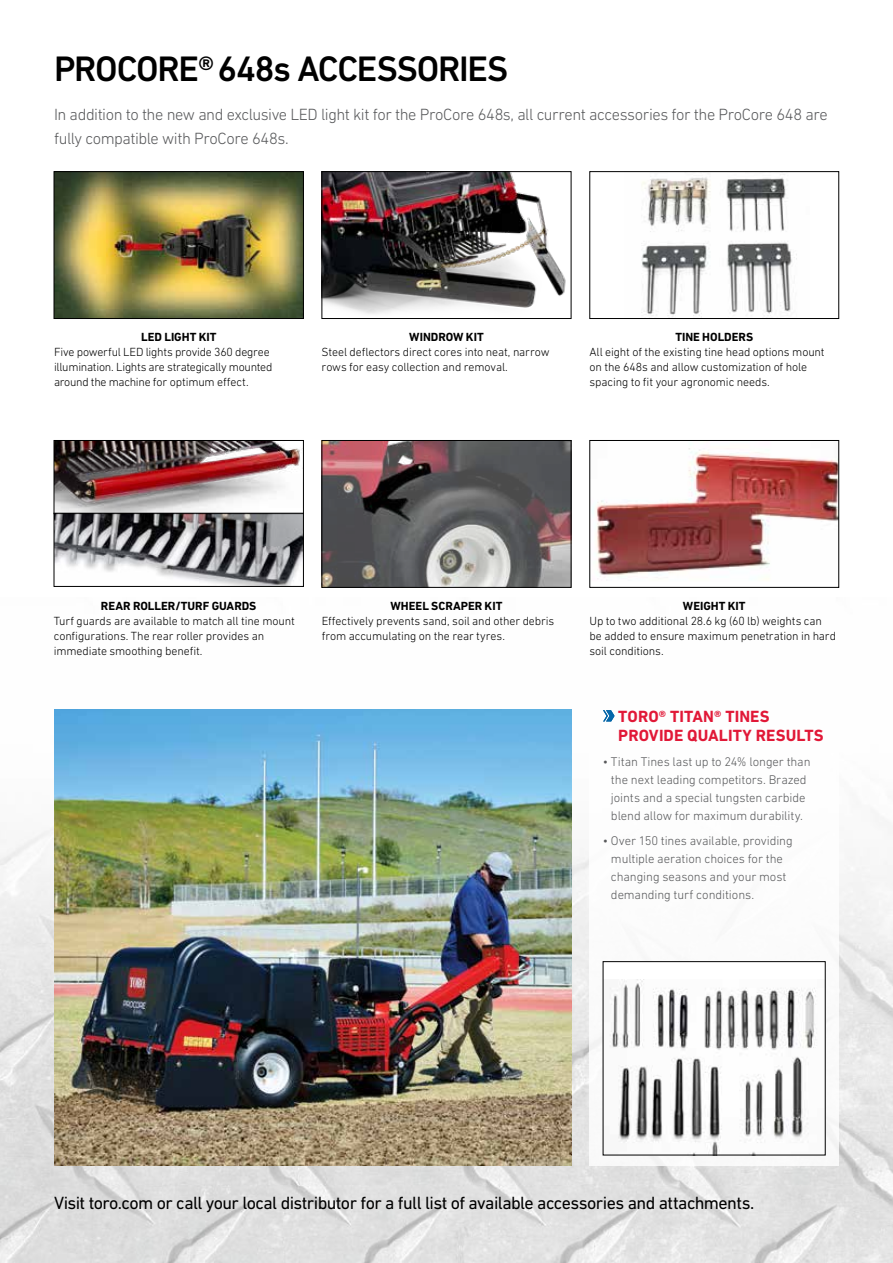
<style>
.page{position:relative;width:893px;height:1263px;background:#fff}
.page>*{position:absolute;margin:0;border:0;box-sizing:border-box;transform-origin:0 0}
.t1{font:500 36px "DIN Next LT Pro";letter-spacing:-.035em;color:#000}
.t2{font:18px "DIN Next LT Pro";letter-spacing:-.03em;color:#000}
.t3{font:300 16.5px/24px "DIN Next LT Pro";letter-spacing:-.025em;color:#58595b}
.t4{font:700 16.5px/19.5px "DIN Next LT Pro";letter-spacing:.005em;color:#e11837}
.t5{font:300 12.75px/18px "DIN Next LT Pro";letter-spacing:-.005em;color:#58595b;text-align:center}
.t6{font:300 12px/15px "DIN Next LT Pro";letter-spacing:-.01em;color:#000}
.t7{font:700 12px "DIN Next LT Pro";color:#000}
</style>
<div class="page">
<img style="left:0;top:709px;width:893px;height:554px">
<div style="left:589px;top:709px;width:250px;height:457px;background:#fff"></div>
<img style="left:609px;top:979px;width:207px;height:174px">
<svg style="left:603px;top:710px;width:11px;height:11px"></svg>
<img style="left:54px;top:709px;width:517px;height:457px">
<img style="left:641px;top:174px;width:156px;height:143px">
<div style="left:589px;top:171px;width:250px;height:148px;border:1px solid #000"></div>
<img style="left:324px;top:173px;width:242px;height:141px">
<div style="left:322px;top:171px;width:249px;height:148px;border:1px solid #000"></div>
<img style="left:324px;top:442px;width:245px;height:144px">
<div style="left:322px;top:440px;width:249px;height:148px;border:1px solid #000"></div>
<img style="left:56px;top:442px;width:246px;height:143px">
<div style="left:54px;top:440px;width:250px;height:74px;border:1px solid #000"></div>
<div style="left:54px;top:513px;width:250px;height:74px;border:1px solid #000"></div>
<img style="left:592px;top:448px;width:245px;height:132px">
<div style="left:589px;top:440px;width:250px;height:148px;border:1px solid #000"></div>
<img style="left:56px;top:173px;width:246px;height:144px">
<div style="left:54px;top:171px;width:250px;height:148px;border:1px solid #000"></div>
<h1 class="t1" style="left:54px;top:48px;width:456px">PROCORE® 648s ACCESSORIES</h1>
<h3 class="t3" style="left:54px;top:103px;width:775px">In addition to the new and exclusive LED light kit for the ProCore 648s, all current accessories for the ProCore 648 are fully compatible with ProCore 648s.</h3>
<p class="t7" style="left:141px;top:330px;width:77px">LED LIGHT KIT</p>
<p class="t6" style="left:54px;top:344px;width:220px">Five powerful LED lights provide 360 degree illumination. Lights are strategically mounted around the machine for optimum effect.</p>
<p class="t7" style="left:409px;top:330px;width:76px">WINDROW KIT</p>
<p class="t6" style="left:322px;top:344px;width:229px">Steel deflectors direct cores into neat, narrow rows for easy collection and removal.</p>
<p class="t7" style="left:675px;top:330px;width:79px">TINE HOLDERS</p>
<p class="t6" style="left:589px;top:344px;width:237px">All eight of the existing tine head options mount on the 648s and allow customization of hole spacing to fit your agronomic needs.</p>
<p class="t7" style="left:101px;top:599px;width:157px">REAR ROLLER/TURF GUARDS</p>
<p class="t6" style="left:54px;top:613px;width:242px">Turf guards are available to match all tine mount configurations. The rear roller provides an immediate smoothing benefit.</p>
<p class="t7" style="left:390px;top:599px;width:113px">WHEEL SCRAPER KIT</p>
<p class="t6" style="left:322px;top:613px;width:234px">Effectively prevents sand, soil and other debris from accumulating on the rear tyres.</p>
<p class="t7" style="left:683px;top:599px;width:64px">WEIGHT KIT</p>
<p class="t6" style="left:590px;top:613px;width:248px">Up to two additional 28.6 kg (60 lb) weights can be added to ensure maximum penetration in hard soil conditions.</p>
<h3 class="t4" style="left:618px;top:706px;width:207px">TORO® TITAN® TINES<br>PROVIDE QUALITY RESULTS</h3>
<p class="t5" style="left:603px;top:752px;width:209px">• Titan Tines last up to 24% longer than the next leading competitors. Brazed joints and a special tungsten carbide blend allow for maximum durability.</p>
<p class="t5" style="left:611px;top:831px;width:183px;text-align:left;text-indent:-8px">• Over 150 tines available, providing multiple aeration choices for the changing seasons and your most demanding turf conditions.</p>
<h2 class="t2" style="left:54px;top:1192px;width:702px">Visit toro.com or call your local distributor for a full list of available accessories and attachments.</h2>
</div>
